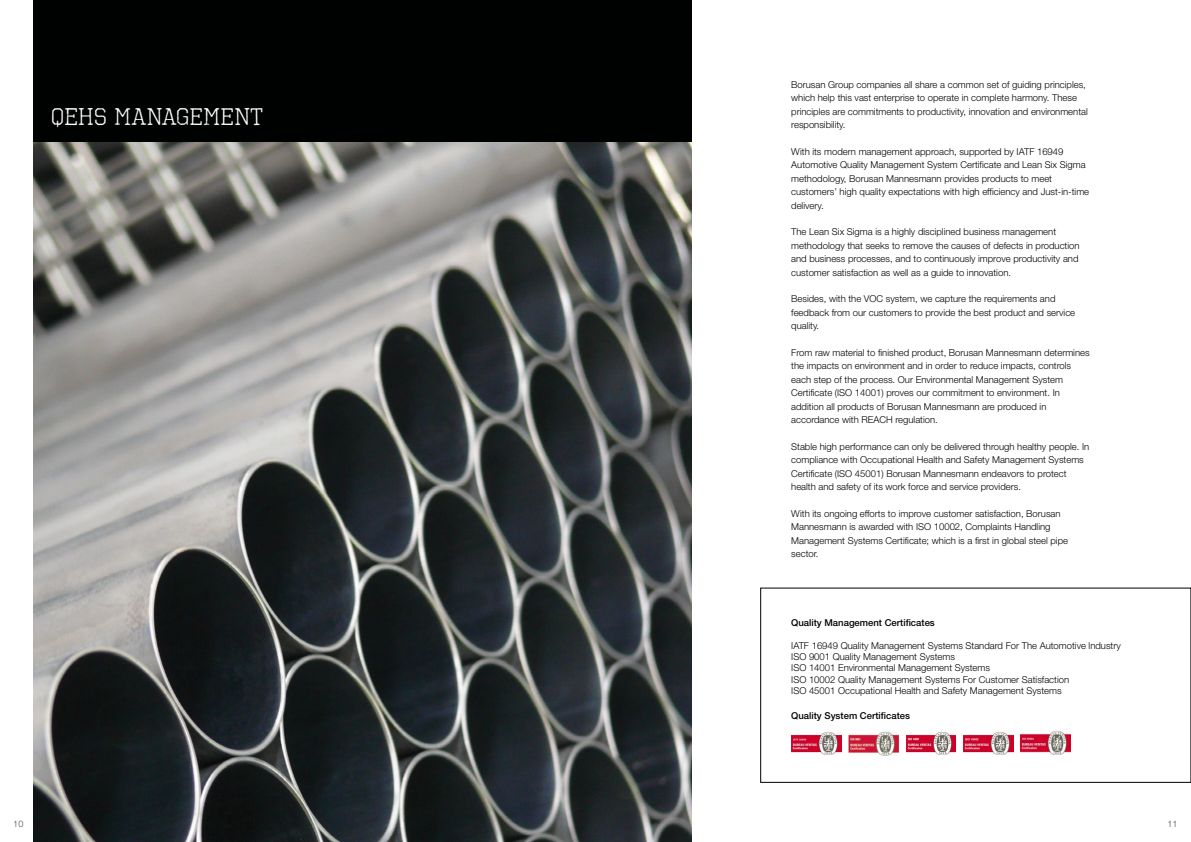
<style>
.page{position:relative;width:1191px;height:842px;background:#fff}
.page>*{position:absolute;margin:0;border:0;box-sizing:border-box;transform-origin:0 0}
.t1{font:24px "Octin Vintage B Rg";color:#fff}
.t2{font:300 9.5px/13.4px "Helvetica Neue LT Pro";color:#000}
.t3{font:500 9.5px "Helvetica Neue LT Pro";color:#000}
.t4{font:300 9px "Helvetica Neue LT Pro";color:#4d4d4f}
</style>
<div class="page">
<img style="left:34px;top:142px;width:658px;height:700px">
<div style="left:34px;top:0;width:658px;height:141px;background:#000101"></div>
<img style="left:791px;top:732px;width:50px;height:23px">
<img style="left:963px;top:732px;width:50px;height:23px">
<img style="left:906px;top:732px;width:50px;height:23px">
<img style="left:1020px;top:731px;width:50px;height:24px">
<img style="left:848px;top:731px;width:50px;height:25px">
<h1 class="t1" style="left:51px;top:103px;width:213px">QEHS MANAGEMENT</h1>
<p class="t2" style="left:791px;top:78px;width:298px">Borusan Group companies all share a common set of guiding principles, which help this vast enterprise to operate in complete harmony. These principles are commitments to productivity, innovation and environmental responsibility.</p>
<p class="t2" style="left:791px;top:145px;width:299px">With its modern management approach, supported by IATF 16949<br>Automotive Quality Management System Certificate and Lean Six Sigma methodology, Borusan Mannesmann provides products to meet customers’ high quality expectations with high efficiency and Just-in-time delivery.</p>
<p class="t2" style="left:791px;top:225px;width:290px">The Lean Six Sigma is a highly disciplined business management methodology that seeks to remove the causes of defects in production and business processes, and to continuously improve productivity and customer satisfaction as well as a guide to innovation.</p>
<p class="t2" style="left:791px;top:292px;width:285px">Besides, with the VOC system, we capture the requirements and feedback from our customers to provide the best product and service quality.</p>
<p class="t2" style="left:791px;top:346px;width:300px">From raw material to finished product, Borusan Mannesmann determines the impacts on environment and in order to reduce impacts, controls each step of the process. Our Environmental Management System Certificate (ISO 14001) proves our commitment to environment. In addition all products of Borusan Mannesmann are produced in accordance with REACH regulation.</p>
<p class="t2" style="left:791px;top:439px;width:299px">Stable high performance can only be delivered through healthy people. In compliance with Occupational Health and Safety Management Systems Certificate (ISO 45001) Borusan Mannesmann endeavors to protect health and safety of its work force and service providers.</p>
<p class="t2" style="left:791px;top:506px;width:278px">With its ongoing efforts to improve customer satisfaction, Borusan Mannesmann is awarded with ISO 10002, Complaints Handling Management Systems Certificate; which is a first in global steel pipe sector.</p>
<p class="t3" style="left:791px;top:617px;width:145px">Quality Management Certificates</p>
<p class="t2" style="left:791px;top:639px;width:331px;line-height:11.4px">IATF 16949 Quality Management Systems Standard For The Automotive lndustry ISO 9001 Quality Management Systems<br>ISO 14001 Environmental Management Systems<br>ISO 10002 Quality Management Systems For Customer Satisfaction<br>ISO 45001 Occupational Health and Safety Management Systems</p>
<p class="t3" style="left:791px;top:710px;width:120px">Quality System Certificates</p>
<p class="t4" style="left:13px;top:819px;width:12px">10</p>
<p class="t4" style="left:1167px;top:818px;width:12px">11</p>
</div>
